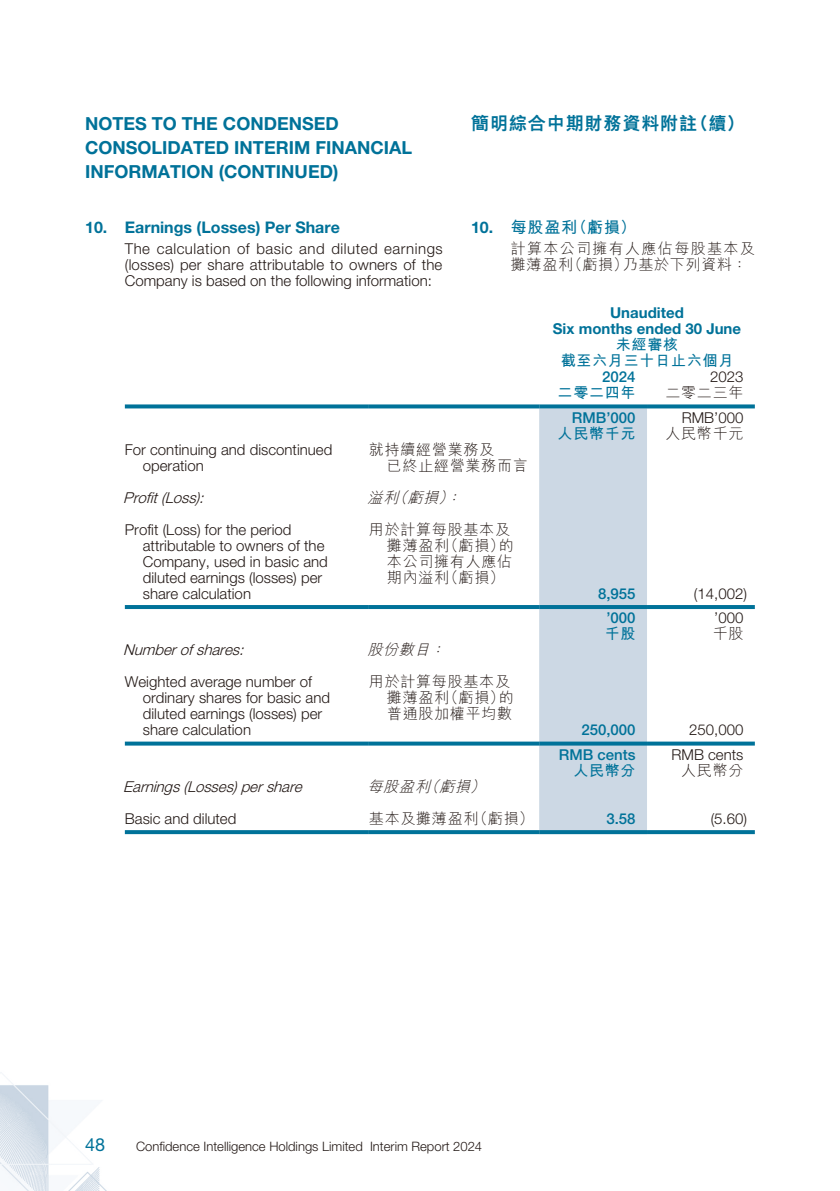
<style>
.page{position:relative;width:840px;height:1191px;background:#fff}
.page>*{position:absolute;margin:0;border:0;box-sizing:border-box;transform-origin:0 0}
.t1{font:700 18px/24px "Helvetica Neue LT Std";color:#007299}
.t2{font:800 18px "M Hei HK";letter-spacing:.05em;color:#007299}
.t3{font:18px "Helvetica Neue LT Std";color:#007299}
.t4{font:700 16px "Helvetica Neue LT Std";color:#007299}
.t5{font:700 16px "M Hei HK";letter-spacing:.05em;color:#007299}
.t6{font:300 15px/16px "Helvetica Neue LT Std";color:#231916}
.t7{font:300 15px/16px "M Hei HK";letter-spacing:.05em;color:#231916}
.t8{font:italic 300 15px "Helvetica Neue LT Std";color:#231916}
.t9{font:500 15px "Helvetica Neue LT Std";color:#007299}
.t10{font:300 15px/16px "M Hei HK";letter-spacing:.09em;color:#231916}
.t11{font:700 15px/16px "M Hei HK";letter-spacing:.05em;color:#007299;text-align:center}
.t12{font:700 15px/16px "Helvetica Neue LT Std";color:#007299;text-align:center}
.t13{font:italic 300 15px "M Hei HK";color:#231916}
.t14{font:300 13px "Helvetica Neue LT Std";color:#231916}
.s1{font-family:"Helvetica Neue LT Std"}
</style>
<div class="page">
<img style="left:0;top:404px;width:755px;height:787px">
<div style="left:539px;top:408px;width:107px;height:422px;background:#ccd8e4"></div>
<svg style="left:125px;top:404px;width:244px;height:4px"></svg>
<svg style="left:369px;top:404px;width:170px;height:4px"></svg>
<svg style="left:539px;top:404px;width:107px;height:4px"></svg>
<svg style="left:646px;top:404px;width:108px;height:4px"></svg>
<hr style="left:125px;top:605px;width:244px;height:4px;background:#007299">
<hr style="left:369px;top:605px;width:170px;height:4px;background:#007299">
<hr style="left:539px;top:605px;width:107px;height:4px;background:#007299">
<hr style="left:646px;top:605px;width:108px;height:4px;background:#007299">
<svg style="left:125px;top:741px;width:244px;height:4px"></svg>
<svg style="left:369px;top:741px;width:170px;height:4px"></svg>
<svg style="left:539px;top:741px;width:107px;height:4px"></svg>
<svg style="left:646px;top:741px;width:108px;height:4px"></svg>
<svg style="left:125px;top:830px;width:244px;height:4px"></svg>
<svg style="left:369px;top:830px;width:170px;height:4px"></svg>
<svg style="left:539px;top:830px;width:107px;height:4px"></svg>
<svg style="left:646px;top:830px;width:108px;height:4px"></svg>
<p class="t1" style="left:85px;top:111px;width:255px">NOTES TO THE CONDENSED</p>
<p class="t2" style="left:471px;top:114px;width:275px">簡明綜合中期財務資料附註（續）</p>
<p class="t1" style="left:85px;top:135px;width:328px">CONSOLIDATED INTERIM FINANCIAL<br>INFORMATION (CONTINUED)</p>
<p class="t5" style="left:471px;top:216px;width:166px"><span class="s1">10.</span> 每股盈利（虧損）</p>
<p class="t10" style="left:510px;top:240px;width:245px">計算本公司擁有人應佔每股基本及攤薄盈利（虧損）乃基於下列資料：</p>
<p class="t4" style="left:85px;top:218px;width:256px">10. Earnings (Losses) Per Share</p>
<p class="t6" style="left:125px;top:240px;width:319px;text-align:justify">The calculation of basic and diluted earnings (losses) per share attributable to owners of the Company is based on the following information:</p>
<p class="t6" style="left:143px;top:441px;width:191px;text-indent:-18px">For continuing and discontinued operation</p>
<p class="t7" style="left:386px;top:441px;width:142px;text-indent:-18px">就持續經營業務及<br>已終止經營業務而言</p>
<p class="t8" style="left:123px;top:488px;width:86px">Profit(Loss) :</p>
<p class="t13" style="left:367px;top:489px;width:99px">溢利（虧損）：</p>
<p class="t6" style="left:143px;top:521px;width:186px;text-indent:-18px">Profit (Loss) for the period attributable to owners of the<br>Company, used in basic and diluted earnings (losses) per share calculation</p>
<p class="t7" style="left:386px;top:521px;width:128px;text-indent:-18px">用於計算每股基本及攤薄盈利（虧損）的本公司擁有人應佔期內溢利（虧損）</p>
<p class="t12" style="left:552px;top:304px;width:190px">Unaudited<br>Six months ended 30 June</p>
<p class="t11" style="left:560px;top:335px;width:174px">未經審核<br>截至六月三十日止六個月</p>
<p class="t9" style="left:602px;top:368px;width:35px">2024</p>
<p class="t6" style="left:709px;top:368px;width:35px">2023</p>
<p class="t11" style="left:557px;top:383px;width:79px">二零二四年</p>
<p class="t7" style="left:665px;top:384px;width:79px">二零二三年</p>
<p class="t9" style="left:571px;top:408px;width:65px">RMB’000</p>
<p class="t6" style="left:681px;top:409px;width:63px">RMB’000</p>
<p class="t11" style="left:557px;top:424px;width:79px">人民幣千元</p>
<p class="t7" style="left:665px;top:425px;width:79px">人民幣千元</p>
<p class="t9" style="left:597px;top:584px;width:39px">8,955</p>
<p class="t6" style="left:693px;top:585px;width:55px">(14,002)</p>
<p class="t9" style="left:606px;top:609px;width:31px">’000</p>
<p class="t6" style="left:713px;top:609px;width:31px">’000</p>
<p class="t11" style="left:604px;top:624px;width:32px">千股</p>
<p class="t7" style="left:712px;top:625px;width:32px">千股</p>
<p class="t8" style="left:123px;top:640px;width:126px">Numberofshares:</p>
<p class="t13" style="left:367px;top:642px;width:83px">股份數目：</p>
<p class="t6" style="left:143px;top:673px;width:188px;text-indent:-18px">Weighted average number of ordinary shares for basic and diluted earnings (losses) per share calculation</p>
<p class="t7" style="left:386px;top:673px;width:128px;text-indent:-18px">用於計算每股基本及攤薄盈利（虧損）的普通股加權平均數</p>
<p class="t9" style="left:581px;top:721px;width:56px">250,000</p>
<p class="t6" style="left:688px;top:721px;width:56px">250,000</p>
<p class="t9" style="left:558px;top:745px;width:78px">RMB cents</p>
<p class="t6" style="left:671px;top:746px;width:73px">RMB cents</p>
<p class="t11" style="left:573px;top:761px;width:64px">人民幣分</p>
<p class="t7" style="left:680px;top:762px;width:64px">人民幣分</p>
<p class="t8" style="left:123px;top:777px;width:184px">Earnings(Losses) pershare</p>
<p class="t13" style="left:367px;top:778px;width:123px">每股盈利（虧損）</p>
<p class="t6" style="left:125px;top:810px;width:113px">Basic and diluted</p>
<p class="t7" style="left:369px;top:810px;width:166px">基本及攤薄盈利（虧損）</p>
<p class="t9" style="left:606px;top:809px;width:31px">3.58</p>
<p class="t6" style="left:710px;top:810px;width:38px">(5.60)</p>
<p class="t3" style="left:85px;top:1134px;width:22px">48</p>
<p class="t14" style="left:136px;top:1138px;width:347px">Confidence Intelligence Holdings Limited Interim Report 2024</p>
</div>
